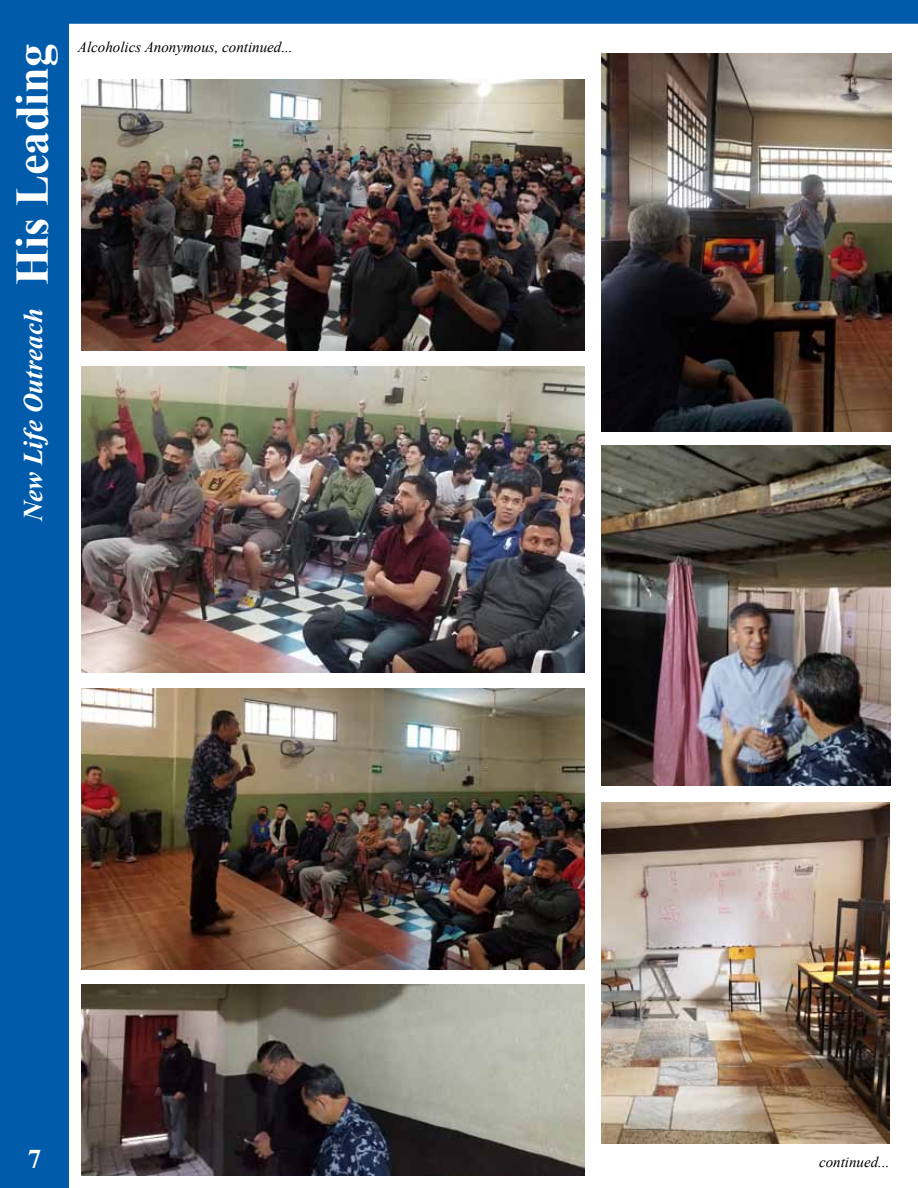
<style>
.page{position:relative;width:918px;height:1188px;background:#fff}
.page>*{position:absolute;margin:0;border:0;box-sizing:border-box;transform-origin:0 0}
.t1{font:700 46.5px "Times New Roman";color:#fff}
.t2{font:italic 700 27px "Times New Roman";color:#fff}
.t3{font:700 27px "Times New Roman";color:#fff}
.t4{font:italic 15px "Times New Roman";color:#000}
</style>
<div class="page">
<div style="left:1px;top:1px;width:67px;height:1186px;background:#005baa"></div>
<div style="left:0;top:0;width:69px;height:1188px;border:2px solid #005baa"></div>
<div style="left:1px;top:1px;width:916px;height:22px;background:#005baa"></div>
<div style="left:0;top:0;width:918px;height:24px;border:2px solid #005baa"></div>
<img style="left:602px;top:446px;width:289px;height:340px">
<img style="left:81px;top:689px;width:504px;height:281px">
<img style="left:81px;top:367px;width:504px;height:305px">
<img style="left:602px;top:54px;width:289px;height:378px">
<img style="left:81px;top:80px;width:504px;height:271px">
<img style="left:81px;top:985px;width:504px;height:190px">
<img style="left:602px;top:803px;width:288px;height:340px">
<h1 class="t1" style="left:-1px;top:285px;width:243px;rotate:-90deg">His Leading</h1>
<h2 class="t2" style="left:14px;top:521px;width:214px;rotate:-90deg">New Life Outreach</h2>
<p class="t4" style="left:78px;top:37px;width:216px">Alcoholics Anonymous, continued...</p>
<h2 class="t3" style="left:28px;top:1139px;width:15px">7</h2>
<p class="t4" style="left:819px;top:1151px;width:72px">continued...</p>
</div>
